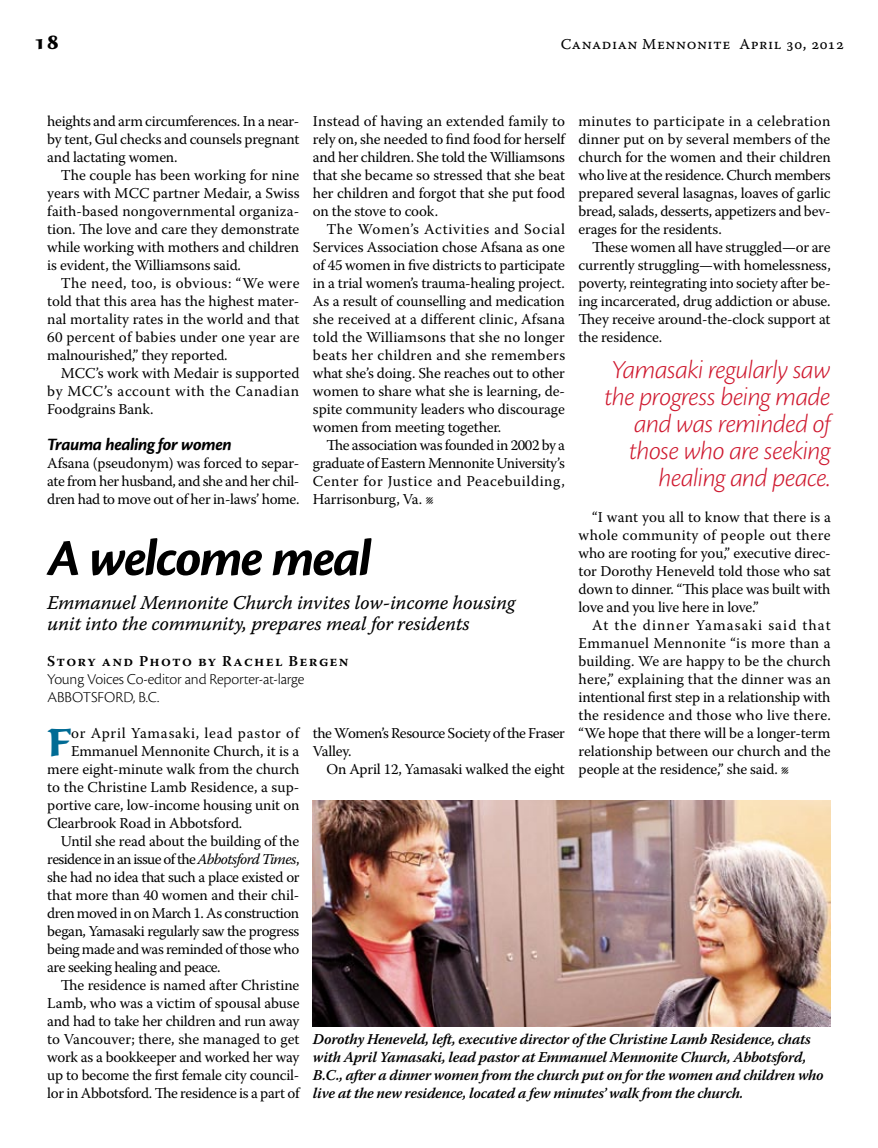
<style>
.page{position:relative;width:878px;height:1148px;background:#fff}
.page>*{position:absolute;margin:0;border:0;box-sizing:border-box;transform-origin:0 0}
.t1{font:italic 700 54px "Cronos Pro";letter-spacing:-.04em;color:#000}
.t2{font:700 40.65px "Sava Pro";color:#006b94}
.t3{font:italic 300 27px/27px "Cronos Pro";letter-spacing:-.02em;color:#cf1a30;text-align:right}
.t4{font:700 21px "Sava Pro";color:#000}
.t5{font:19.5px/21px "Warnock Pro It Capt";letter-spacing:-.015em;color:#000}
.t6{font:italic 700 18px "Cronos Pro";letter-spacing:-.025em;color:#000}
.t7{font:300 15.75px/18px "Cronos Pro";letter-spacing:-.01em;color:#000}
.t8{font:15px/18px "Warnock Pro";letter-spacing:-.01em;color:#000;text-align:justify}
.t9{font:italic 600 15px/18px "Warnock Pro";letter-spacing:-.015em;color:#000}
.t10{font:15px/18px "Warnock Pro";letter-spacing:-.03em;color:#000}
.t11{font:15px "Warnock Pro";letter-spacing:-.04em;color:#000}
.t12{font:15px "Warnock Pro Capt";letter-spacing:.035em;color:#000}
.t13{font:15px "Warnock Pro";letter-spacing:.05em;color:#000}
.t14{font:600 15px "Warnock Pro";letter-spacing:.09em;color:#000}
.s1{font-style:italic}
</style>
<div class="page">
<img style="left:313px;top:800px;width:517px;height:226px">
<h3 class="t4" style="left:34px;top:28px;width:27px">18</h3>
<p class="t12" style="left:561px;top:35px;width:285px">Canadian Mennonite April 30, 2012</p>
<p class="t8" style="left:47px;top:112px;width:254px">heights and arm circumferences. In a near&shy;by tent, Gul checks and counsels pregnant and lactating women.</p>
<p class="t8" style="left:47px;top:166px;width:254px;text-indent:14px">The couple has been working for nine years with MCC partner Medair, a Swiss faith-based nongovernmental organiza&shy;tion. The love and care they demonstrate while working with mothers and children is evident, the Williamsons said.</p>
<p class="t8" style="left:47px;top:274px;width:254px;text-indent:14px">The need, too, is obvious: “We were told that this area has the highest mater&shy;nal mortality rates in the world and that 60 percent of babies under one year are malnourished,” they reported.</p>
<p class="t8" style="left:47px;top:364px;width:254px;text-indent:14px">MCC’s work with Medair is supported by MCC’s account with the Canadian Foodgrains Bank.</p>
<p class="t6" style="left:47px;top:434px;width:186px">Trauma healing for women</p>
<p class="t8" style="left:47px;top:454px;width:254px">Afsana (pseudonym) was forced to separ&shy;ate from her husband, and she and her chil&shy;dren had to move out of her in-laws’ home.</p>
<p class="t8" style="left:313px;top:112px;width:254px">Instead of having an extended family to rely on, she needed to find food for herself and her children. She told the Williamsons that she became so stressed that she beat her children and forgot that she put food on the stove to cook.</p>
<p class="t8" style="left:313px;top:220px;width:254px;text-indent:14px">The Women’s Activities and Social Services Association chose Afsana as one of 45 women in five districts to participate in a trial women’s trauma-healing project.<br>As a result of counselling and medication she received at a different clinic, Afsana told the Williamsons that she no longer beats her children and she remembers what she’s doing. She reaches out to other women to share what she is learning, de&shy;spite community leaders who discourage women from meeting together.</p>
<p class="t8" style="left:313px;top:436px;width:254px;text-indent:14px">The association was founded in 2002 by a graduate of Eastern Mennonite University’s Center for Justice and Peacebuilding, Harrisonburg, Va. l</p>
<p class="t8" style="left:578px;top:112px;width:254px">minutes to participate in a celebration dinner put on by several members of the church for the women and their children who live at the residence. Church members prepared several lasagnas, loaves of garlic bread, salads, desserts, appetizers and bev&shy;erages for the residents.</p>
<p class="t8" style="left:578px;top:238px;width:254px;text-indent:14px">These women all have struggled—or are currently struggling—with homelessness, poverty, reintegrating into society after be&shy;ing incarcerated, drug addiction or abuse.<br>They receive around-the-clock support at the residence.</p>
<h3 class="t3" style="left:604px;top:356px;width:227px">Yamasaki regularly saw the progress being made and was reminded of those who are seeking healing and peace.</h3>
<p class="t8" style="left:578px;top:508px;width:254px;text-indent:14px">“I want you all to know that there is a whole community of people out there who are rooting for you,” executive direc&shy;tor Dorothy Heneveld told those who sat down to dinner. “This place was built with love and you live here in love.”</p>
<p class="t8" style="left:578px;top:616px;width:254px;text-indent:14px">At the dinner Yamasaki said that Emmanuel Mennonite “is more than a building. We are happy to be the church here,” explaining that the dinner was an intentional first step in a relationship with the residence and those who live there. “We hope that there will be a longer-term relationship between our church and the people at the residence,” she said. l</p>
<h1 class="t1" style="left:47px;top:527px;width:326px">A welcome meal</h1>
<h3 class="t5" style="left:47px;top:592px;width:469px">Emmanuel Mennonite Church invites low-income housing unit into the community, prepares meal for residents</h3>
<p class="t14" style="left:47px;top:652px;width:303px">Story and Photo by Rachel Bergen</p>
<p class="t7" style="left:47px;top:670px;width:258px">Young Voices Co-editor and Reporter-at-large<br>Abbotsford, B.C.</p>
<h2 class="t2" style="left:47px;top:715px;width:26px">F</h2>
<p class="t13" style="left:71px;top:724px;width:230px">or April Yamasaki, lead pastor of</p>
<p class="t10" style="left:313px;top:724px;width:253px">the Women’s Resource Society of the Fraser<br>Valley.</p>
<p class="t8" style="left:326px;top:760px;width:240px">On April 12, Yamasaki walked the eight</p>
<p class="t8" style="left:71px;top:742px;width:229px">Emmanuel Mennonite Church, it is a</p>
<p class="t8" style="left:47px;top:760px;width:254px">mere eight-minute walk from the church</p>
<p class="t8" style="left:47px;top:778px;width:253px">to the Christine Lamb Residence, a sup-</p>
<p class="t8" style="left:47px;top:796px;width:254px">portive care, low-income housing unit on</p>
<p class="t8" style="left:47px;top:814px;width:196px">Clearbrook Road in Abbotsford.</p>
<p class="t8" style="left:61px;top:832px;width:240px">Until she read about the building of the</p>
<p class="t11" style="left:47px;top:850px;width:254px">residence in an issue of the <span class="s1">Abbotsford Times</span>,</p>
<p class="t8" style="left:47px;top:868px;width:254px">she had no idea that such a place existed or</p>
<p class="t8" style="left:47px;top:886px;width:254px">that more than 40 women and their chil-</p>
<p class="t10" style="left:47px;top:904px;width:253px">dren moved in on March 1. As construction</p>
<p class="t10" style="left:47px;top:922px;width:253px">began, Yamasaki regularly saw the progress</p>
<p class="t10" style="left:47px;top:940px;width:253px">being made and was reminded of those who</p>
<p class="t10" style="left:47px;top:958px;width:175px">are seeking healing and peace.</p>
<p class="t8" style="left:61px;top:976px;width:240px">The residence is named after Christine</p>
<p class="t8" style="left:47px;top:994px;width:254px">Lamb, who was a victim of spousal abuse</p>
<p class="t8" style="left:47px;top:1012px;width:253px">and had to take her children and run away</p>
<p class="t8" style="left:47px;top:1030px;width:254px">to Vancouver; there, she managed to get</p>
<p class="t8" style="left:47px;top:1048px;width:253px">work as a bookkeeper and worked her way</p>
<p class="t8" style="left:47px;top:1066px;width:253px">up to become the first female city council-</p>
<p class="t8" style="left:47px;top:1084px;width:254px">lor in Abbotsford. The residence is a part of</p>
<p class="t9" style="left:313px;top:1030px;width:512px">Dorothy Heneveld, left, executive director of the Christine Lamb Residence, chats with April Yamasaki, lead pastor at Emmanuel Mennonite Church, Abbotsford, B.C., after a dinner women from the church put on for the women and children who live at the new residence, located a few minutes’ walk from the church.</p>
</div>
